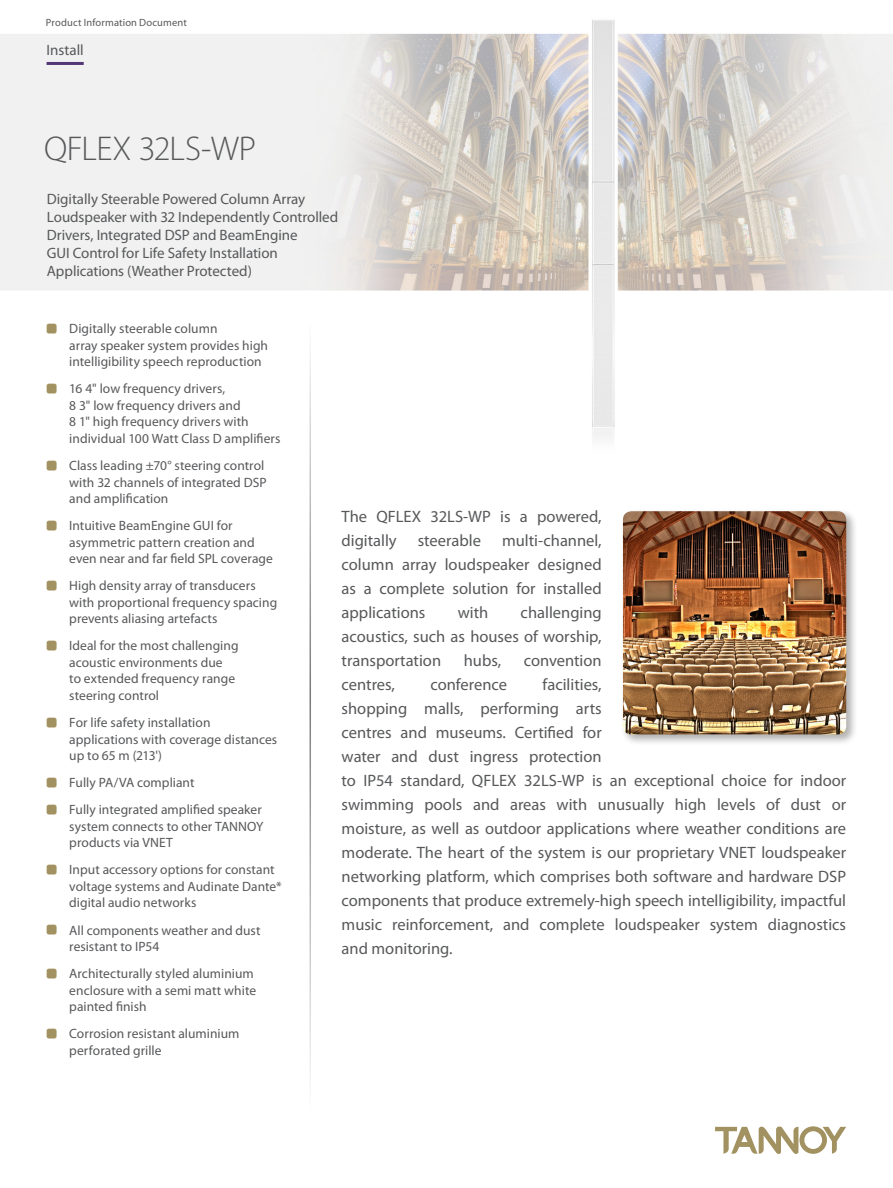
<style>
.page{position:relative;width:893px;height:1188px;background:#fff}
.page>*{position:absolute;margin:0;border:0;box-sizing:border-box;transform-origin:0 0}
._03_Description_Name{font:300 34.5px "Myriad Pro";letter-spacing:-.015em;color:#57585a}
._08_Standard_First_T{font:16.5px/24px "Myriad Pro";color:#57585a}
._04_Product_Subhead{font:15px/18px "Myriad Pro";letter-spacing:-.005em;color:#57585a}
._01_Item_Group{font:15px "Myriad Pro";color:#57585a}
._05_PFI-Bullets_1{font:13.5px/16.5px "Myriad Pro";letter-spacing:.005em;color:#57585a}
.t1{font:10.5px "Myriad Pro";letter-spacing:.015em;color:#57585a}
.s1{font-family:"SQF Cust Glyph Set 1 V1";font-size:20.25px;color:#a29161}
</style>
<div class="page">
<img style="left:0;top:20px;width:893px;height:418px">
<hr style="left:309px;top:324px;width:2px;height:797px;background:#231f20">
<svg style="left:715px;top:1126px;width:131px;height:28px"></svg>
<hr style="left:47px;top:62px;width:37px;height:3px;background:#533676">
<div style="left:620px;top:508px;width:237px;height:238px;background:#231f20;opacity:.35"></div>
<img style="left:623px;top:511px;width:223px;height:223px">
<p class="t1" style="left:46px;top:16px;width:142px">Product Information Document</p>
<p class="_01_Item_Group" style="left:47px;top:40px;width:39px">Install</p>
<p class="_03_Description_Name" style="left:44px;top:130px;width:214px">QFLEX 32LS-WP</p>
<p class="_04_Product_Subhead" style="left:47px;top:190px;width:293px">Digitally Steerable Powered Column Array Loudspeaker with 32 Independently Controlled Drivers, Integrated DSP and BeamEngine<br>GUI Control for Life Safety Installation Applications (Weather Protected)</p>
<p class="_05_PFI-Bullets_1" style="left:69px;top:320px;width:200px;text-indent:-22px"><span class="s1">#</span> Digitally steerable column<br>array speaker system provides high intelligibility speech reproduction</p>
<p class="_05_PFI-Bullets_1" style="left:69px;top:380px;width:213px;text-indent:-22px"><span class="s1">#</span> 16 4" low frequency drivers,<br>8 3" low frequency drivers and<br>8 1" high frequency drivers with individual 100 Watt Class D amplifiers</p>
<p class="_05_PFI-Bullets_1" style="left:69px;top:457px;width:199px;text-indent:-22px"><span class="s1">#</span> Class leading ±70° steering control with 32 channels of integrated DSP and amplification</p>
<p class="_05_PFI-Bullets_1" style="left:69px;top:517px;width:205px;text-indent:-22px"><span class="s1">#</span> Intuitive BeamEngine GUI for asymmetric pattern creation and even near and far field SPL coverage</p>
<p class="_05_PFI-Bullets_1" style="left:69px;top:577px;width:209px;text-indent:-22px"><span class="s1">#</span> High density array of transducers with proportional frequency spacing prevents aliasing artefacts</p>
<p class="_05_PFI-Bullets_1" style="left:69px;top:637px;width:171px;text-indent:-22px"><span class="s1">#</span> Ideal for the most challenging acoustic environments due<br>to extended frequency range steering control</p>
<p class="_05_PFI-Bullets_1" style="left:69px;top:714px;width:210px;text-indent:-22px"><span class="s1">#</span> For life safety installation applications with coverage distances up to 65 m (213')</p>
<p class="_05_PFI-Bullets_1" style="left:47px;top:774px;width:149px"><span class="s1">#</span> Fully PA/VA compliant</p>
<p class="_05_PFI-Bullets_1" style="left:69px;top:801px;width:196px;text-indent:-22px"><span class="s1">#</span> Fully integrated amplified speaker system connects to other TANNOY products via VNET</p>
<p class="_05_PFI-Bullets_1" style="left:69px;top:861px;width:214px;text-indent:-22px"><span class="s1">#</span> Input accessory options for constant voltage systems and Audinate Dante* digital audio networks</p>
<p class="_05_PFI-Bullets_1" style="left:69px;top:922px;width:193px;text-indent:-22px"><span class="s1">#</span> All components weather and dust resistant to IP54</p>
<p class="_05_PFI-Bullets_1" style="left:69px;top:965px;width:188px;text-indent:-22px"><span class="s1">#</span> Architecturally styled aluminium enclosure with a semi matt white painted finish</p>
<p class="_05_PFI-Bullets_1" style="left:69px;top:1025px;width:172px;text-indent:-22px"><span class="s1">#</span> Corrosion resistant aluminium perforated grille</p>
<p class="_08_Standard_First_T" style="left:342px;top:504px;width:262px">The QFLEX 32LS-WP is a powered, digitally</p>
<p class="_08_Standard_First_T" style="left:342px;top:528px;width:262px;text-align:justify;text-indent:160px">multi-channel, column array loudspeaker designed as a complete solution for installed applications</p>
<p class="_08_Standard_First_T" style="left:418px;top:528px;width:65px">steerable</p>
<p class="_08_Standard_First_T" style="left:342px;top:600px;width:262px;text-align:justify;text-indent:179px">challenging acoustics, such as houses of worship, transportation</p>
<p class="_08_Standard_First_T" style="left:458px;top:600px;width:32px">with</p>
<p class="_08_Standard_First_T" style="left:464px;top:648px;width:39px">hubs,</p>
<p class="_08_Standard_First_T" style="left:524px;top:648px;width:79px">convention</p>
<p class="_08_Standard_First_T" style="left:342px;top:672px;width:506px;text-indent:201px">facilities,<br>shopping malls, performing arts<br>centres and museums. Certified for<br>water and dust ingress protection<br>to IP54 standard, QFLEX 32LS-WP is an exceptional choice for indoor swimming pools and areas with unusually high levels of dust or moisture, as well as outdoor applications where weather conditions are moderate. The heart of the system is our proprietary VNET loudspeaker networking platform, which comprises both software and hardware DSP components that produce extremely-high speech intelligibility, impactful music reinforcement, and complete loudspeaker system diagnostics and monitoring.</p>
<p class="_08_Standard_First_T" style="left:342px;top:672px;width:55px">centres,</p>
<p class="_08_Standard_First_T" style="left:430px;top:672px;width:78px">conference</p>
</div>
